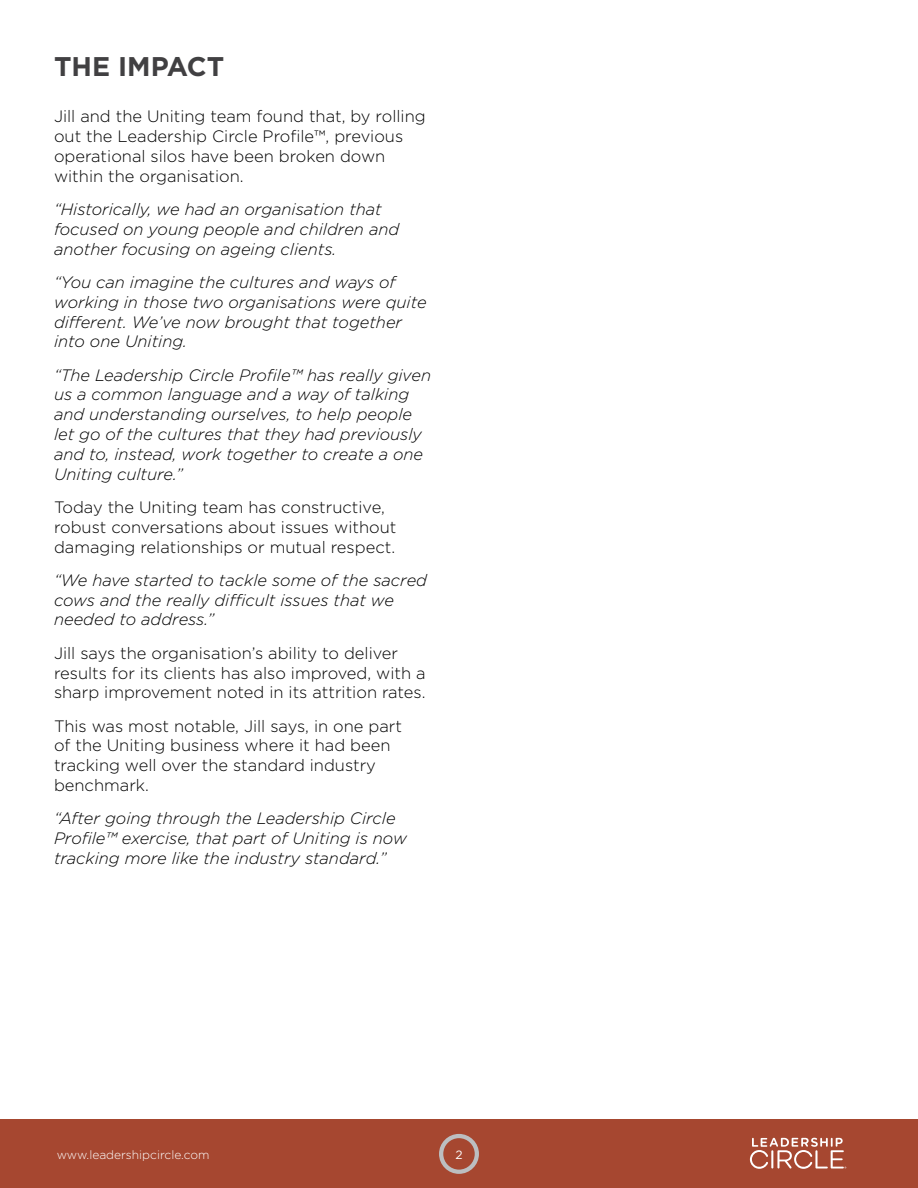
<style>
.page{position:relative;width:918px;height:1188px;background:#fff}
.page>*{position:absolute;margin:0;border:0;box-sizing:border-box;transform-origin:0 0}
.t1{font:700 27px "Gotham";color:#414042}
.t2{font:italic 300 16.5px/19.8px "Gotham";color:#000}
.t3{font:300 16.5px/19.8px "Gotham";color:#000}
.t4{font:300 12px "Gotham";color:#fff}
.t5{font:12px "Gotham";color:#fff}
</style>
<div class="page">
<div style="left:0;top:1119px;width:918px;height:69px;background:#a64730"></div>
<svg style="left:439px;top:1134px;width:40px;height:40px"></svg>
<svg style="left:750px;top:1138px;width:96px;height:31px"></svg>
<h1 class="t1" style="left:54px;top:48px;width:172px">THE IMPACT</h1>
<p class="t3" style="left:54px;top:106px;width:373px">Jill and the Uniting team found that, by rolling out the Leadership Circle Profile™, previous operational silos have been broken down within the organisation.</p>
<p class="t2" style="left:54px;top:199px;width:347px">“Historically, we had an organisation that focused on young people and children and another focusing on ageing clients.</p>
<p class="t2" style="left:54px;top:272px;width:374px">“You can imagine the cultures and ways of working in those two organisations were quite different. We’ve now brought that together into one Uniting.</p>
<p class="t2" style="left:54px;top:365px;width:379px">“The Leadership Circle Profile™ has really given us a common language and a way of talking and understanding ourselves, to help people let go of the cultures that they had previously and to, instead, work together to create a one Uniting culture.”</p>
<p class="t3" style="left:54px;top:497px;width:344px">Today the Uniting team has constructive, robust conversations about issues without damaging relationships or mutual respect.</p>
<p class="t2" style="left:54px;top:570px;width:375px">“We have started to tackle some of the sacred cows and the really difficult issues that we needed to address.”</p>
<p class="t3" style="left:54px;top:643px;width:373px">Jill says the organisation’s ability to deliver results for its clients has also improved, with a sharp improvement noted in its attrition rates.</p>
<p class="t3" style="left:54px;top:716px;width:350px">This was most notable, Jill says, in one part of the Uniting business where it had been tracking well over the standard industry benchmark.</p>
<p class="t2" style="left:54px;top:808px;width:354px">“After going through the Leadership Circle<br>Profile™ exercise, that part of Uniting is now tracking more like the industry standard.”</p>
<p class="t4" style="left:57px;top:1147px;width:154px">www.leadershipcircle.com</p>
<p class="t5" style="left:455px;top:1147px;width:9px">2</p>
</div>
